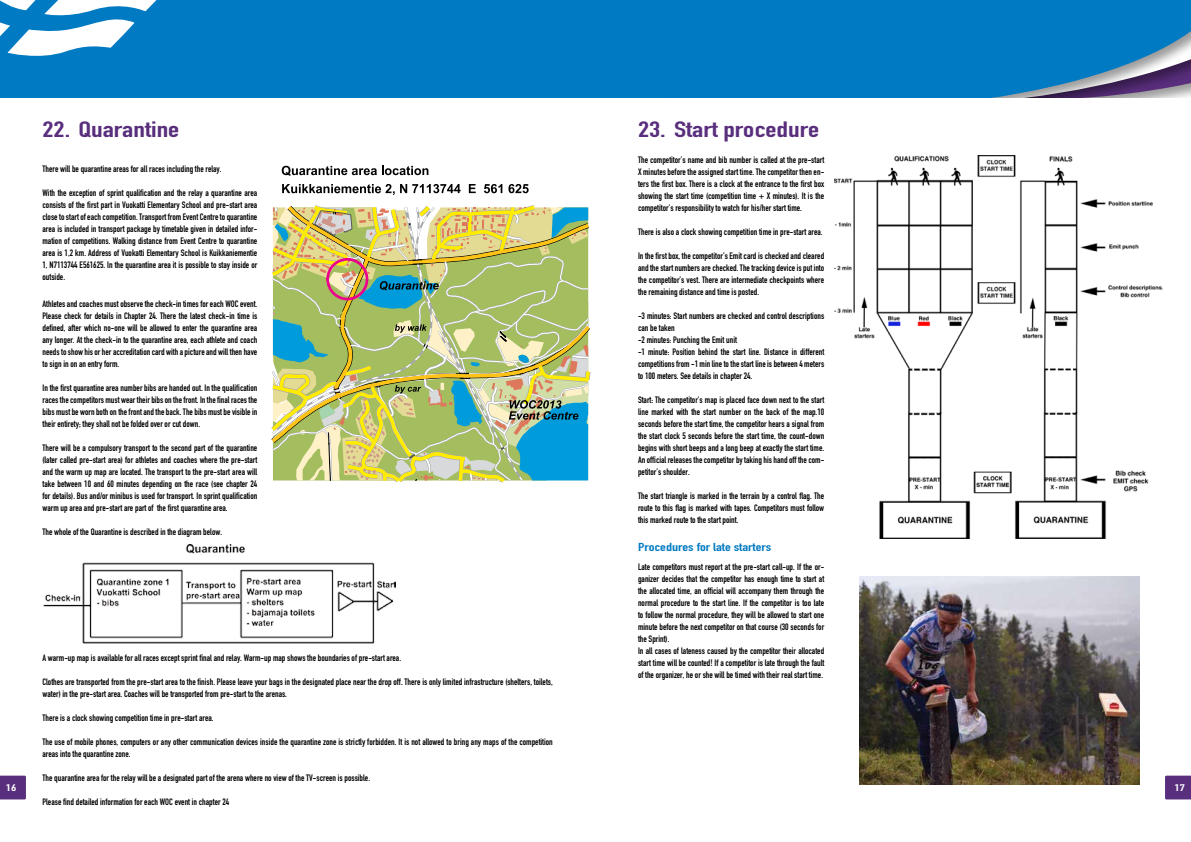
<style>
.page{position:relative;width:1191px;height:842px;background:#fff}
.page>*{position:absolute;margin:0;border:0;box-sizing:border-box;transform-origin:0 0}
.t1{font:21.9px "DIN Engschrift";color:#592e7d;scale:1.37 1}
.t2{font:11.4px "DIN Engschrift";color:#007ac2;scale:1.37 1}
.t3{font:9.5px "DIN Engschrift";color:#fff;scale:1.47 1}
.t4{font:9.2px/12px "DIN Engschrift";color:#000;text-align:justify}
</style>
<div class="page">
<svg style="left:1165px;top:776px;width:26px;height:23px"></svg>
<svg style="left:0;top:776px;width:26px;height:23px"></svg>
<div style="left:0;top:0;width:1191px;height:98px;background:#007ac2"></div>
<svg style="left:0;top:0;width:163px;height:60px"></svg>
<img style="left:834px;top:155px;width:328px;height:383px">
<img style="left:859px;top:576px;width:281px;height:208px">
<svg style="left:282px;top:166px;width:146px;height:10px"></svg>
<svg style="left:282px;top:184px;width:178px;height:11px"></svg>
<svg style="left:469px;top:184px;width:7px;height:9px"></svg>
<svg style="left:484px;top:184px;width:18px;height:9px"></svg>
<svg style="left:508px;top:184px;width:20px;height:9px"></svg>
<svg style="left:271px;top:205px;width:320px;height:278px;background:#aec283"></svg>
<div style="left:326px;top:258px;width:42px;height:42px;border:3px solid #ec008c;border-radius:50%"></div>
<img style="left:43px;top:545px;width:352px;height:99px">
<h1 class="t1" style="left:43px;top:117px;width:101px">22. Quarantine</h1>
<p class="t4" style="left:43px;top:163px;width:180px">There will be quarantine areas for all races including the relay.</p>
<p class="t4" style="left:43px;top:187px;width:216px">With the exception of sprint qualification and the relay a quarantine area consists of the first part in Vuokatti Elementary School and pre-start area close to start of each competition. Transport from Event Centre to quarantine area is included in transport package by timetable given in detailed infor&shy;mation of competitions. Walking distance from Event Centre to quarantine area is 1,2 km. Address of Vuokatti Elementary School is Kuikkaniementie 1, N7113744 E561625. In the quarantine area it is possible to stay inside or outside.</p>
<p class="t4" style="left:43px;top:298px;width:216px">Athletes and coaches must observe the check-in times for each WOC event.<br>Please check for details in Chapter 24. There the latest check-in time is defined, after which no-one will be allowed to enter the quarantine area any longer. At the check-in to the quarantine area, each athlete and coach needs to show his or her accreditation card with a picture and will then have to sign in on an entry form.</p>
<p class="t4" style="left:43px;top:382px;width:216px">In the first quarantine area number bibs are handed out. In the qualification races the competitors must wear their bibs on the front. In the final races the bibs must be worn both on the front and the back. The bibs must be visible in their entirety; they shall not be folded over or cut down.</p>
<p class="t4" style="left:43px;top:442px;width:216px">There will be a compulsory transport to the second part of the quarantine (later called pre-start area) for athletes and coaches where the pre-start and the warm up map are located. The transport to the pre-start area will take between 10 and 60 minutes depending on the race (see chapter 24 for details). Bus and/or minibus is used for transport. In sprint qualification warm up area and pre-start are part of the first quarantine area.</p>
<p class="t4" style="left:43px;top:526px;width:181px">The whole of the Quarantine is described in the diagram below.</p>
<h1 class="t1" style="left:638px;top:117px;width:134px">23. Start procedure</h1>
<p class="t4" style="left:638px;top:154px;width:188px">The competitor’s name and bib number is called at the pre-start X minutes before the assigned start time. The competitor then en&shy;ters the first box. There is a clock at the entrance to the first box showing the start time (competition time + X minutes). It is the competitor’s responsibility to watch for his/her start time.</p>
<p class="t4" style="left:638px;top:226px;width:186px">There is also a clock showing competition time in pre-start area.</p>
<p class="t4" style="left:638px;top:250px;width:188px">In the first box, the competitor’s Emit card is checked and cleared and the start numbers are checked. The tracking device is put into the competitor’s vest. There are intermediate checkpoints where the remaining distance and time is posted.</p>
<p class="t4" style="left:638px;top:310px;width:188px;text-align:left">-3 minutes: Start numbers are checked and control descriptions can be taken<br>-2 minutes: Punching the Emit unit<br>-1 minute: Position behind the start line. Distance in different competitions from -1 min line to the start line is between 4 meters to 100 meters. See details in chapter 24.</p>
<p class="t4" style="left:638px;top:394px;width:188px">Start: The competitor’s map is placed face down next to the start line marked with the start number on the back of the map.10 seconds before the start time, the competitor hears a signal from the start clock 5 seconds before the start time, the count-down begins with short beeps and a long beep at exactly the start time.<br>An official releases the competitor by taking his hand off the com&shy;petitor’s shoulder.</p>
<p class="t4" style="left:638px;top:490px;width:188px">The start triangle is marked in the terrain by a control flag. The route to this flag is marked with tapes. Competitors must follow this marked route to the start point.</p>
<p class="t2" style="left:638px;top:540px;width:99px">Procedures for late starters</p>
<p class="t4" style="left:638px;top:561px;width:188px;text-align:left">Late competitors must report at the pre-start call-up. If the or&shy;ganizer decides that the competitor has enough time to start at the allocated time, an official will accompany them through the normal procedure to the start line. If the competitor is too late to follow the normal procedure, they will be allowed to start one minute before the next competitor on that course (30 seconds for the Sprint).<br>In all cases of lateness caused by the competitor their allocated start time will be counted! If a competitor is late through the fault of the organizer, he or she will be timed with their real start time.</p>
<p class="t4" style="left:43px;top:652px;width:360px">A warm-up map is available for all races except sprint final and relay. Warm-up map shows the boundaries of pre-start area.</p>
<p class="t4" style="left:43px;top:676px;width:512px">Clothes are transported from the pre-start area to the finish. Please leave your bags in the designated place near the drop off. There is only limited infrastructure (shelters, toilets, water) in the pre-start area. Coaches will be transported from pre-start to the arenas.</p>
<p class="t4" style="left:43px;top:712px;width:172px">There is a clock showing competition time in pre-start area.</p>
<p class="t4" style="left:43px;top:736px;width:512px">The use of mobile phones, computers or any other communication devices inside the quarantine zone is strictly forbidden. It is not allowed to bring any maps of the competition areas into the quarantine zone.</p>
<p class="t4" style="left:43px;top:772px;width:329px">The quarantine area for the relay will be a designated part of the arena where no view of the TV-screen is possible.</p>
<p class="t4" style="left:43px;top:796px;width:188px">Please find detailed information for each WOC event in chapter 24</p>
<p class="t3" style="left:6px;top:782px;width:9px">16</p>
<p class="t3" style="left:1174px;top:782px;width:9px">17</p>
</div>
